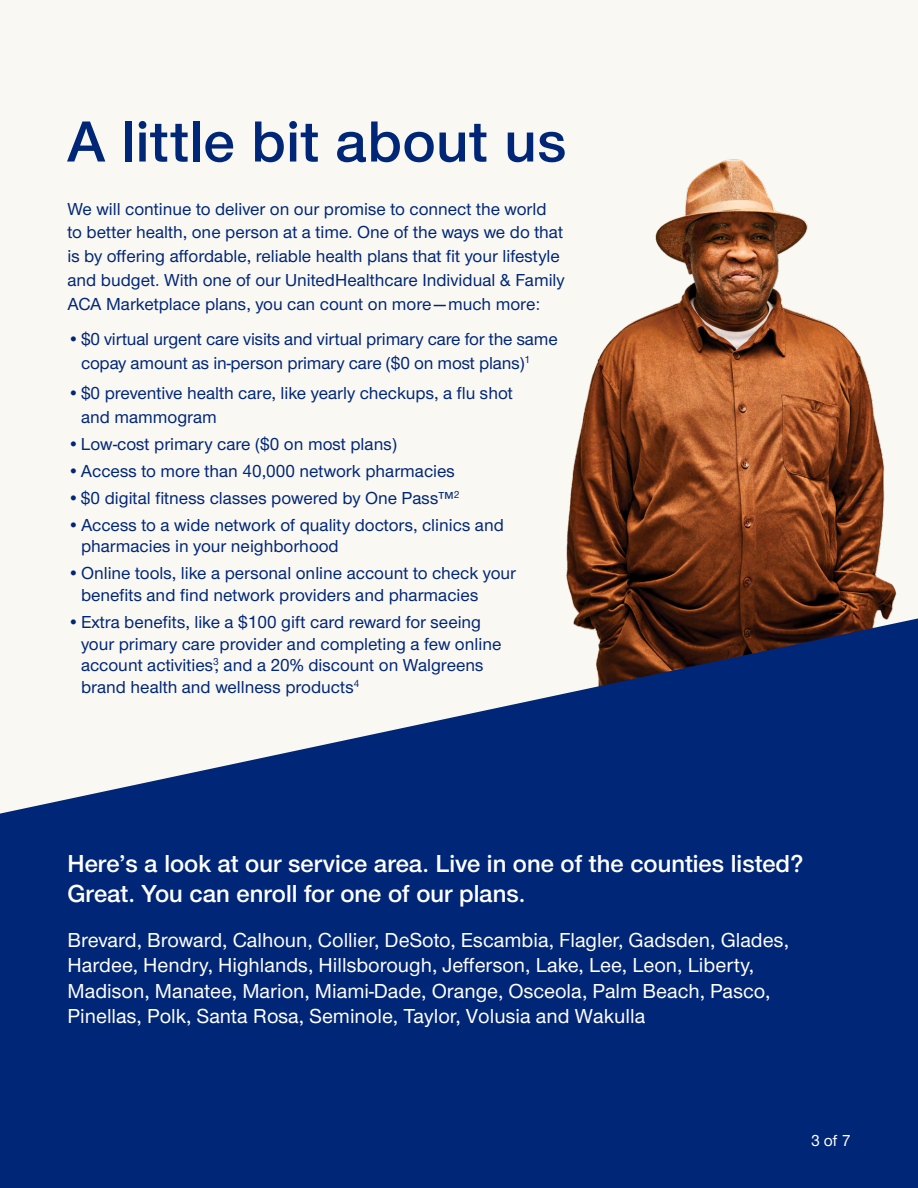
<style>
.page{position:relative;width:918px;height:1188px;background:#fff}
.page>*{position:absolute;margin:0;border:0;box-sizing:border-box;transform-origin:0 0}
.t1{font:600 60px "UHC Sans";letter-spacing:.01em;color:#002677}
.t2{font:600 25.5px/30px "UHC Sans";color:#fff}
.t3{font:500 21px/25.2px "UHC Sans";color:#fff}
.t4{font:500 18px/24px "UHC Sans";color:#002677}
.t5{font:500 16.5px "UHC Sans";color:#fff}
</style>
<div class="page">
<div style="left:0;top:0;width:918px;height:819px;background:#faf8f2"></div>
<img style="left:566px;top:159px;width:331px;height:459px">
<svg style="left:0;top:618px;width:918px;height:570px;fill:#002677"></svg>
<h2 class="t1" style="left:68px;top:102px;width:500px">A little bit about us</h2>
<p class="t4" style="left:68px;top:196px;width:499px">We will continue to deliver on our promise to connect the world to better health, one person at a time. One of the ways we do that is by offering affordable, reliable health plans that fit your lifestyle and budget. With one of our UnitedHealthcare Individual &amp; Family ACA Marketplace plans, you can count on more —much more:</p>
<p class="t4" style="left:81px;top:327px;width:478px;text-indent:-14px">•$0 virtual urgent care visits and virtual primary care for the same copay amount as in-person primary care ($0 on most plans)<sup>1</sup></p>
<p class="t4" style="left:81px;top:380px;width:433px;text-indent:-14px">•$0 preventive health care, like yearly checkups, a flu shot and mammogram</p>
<p class="t4" style="left:67px;top:431px;width:331px">•Low-cost primary care ($0 on most plans)</p>
<p class="t4" style="left:67px;top:458px;width:389px">•Access to more than 40,000 network pharmacies</p>
<p class="t4" style="left:67px;top:485px;width:393px">•$0 digital fitness classes powered by One Pass™<sup>2</sup></p>
<p class="t4" style="left:81px;top:513px;width:424px;line-height:21.6px;text-indent:-14px">•Access to a wide network of quality doctors, clinics and pharmacies in your neighborhood</p>
<p class="t4" style="left:81px;top:562px;width:437px;line-height:21.6px;text-indent:-14px">•Online tools, like a personal online account to check your benefits and find network providers and pharmacies</p>
<p class="t4" style="left:81px;top:610px;width:422px;line-height:21.6px;text-indent:-14px">•Extra benefits, like a $100 gift card reward for seeing your primary care provider and completing a few online account activities<sup>3</sup>, and a 20% discount on Walgreens brand health and wellness products<sup>4</sup></p>
<h3 class="t2" style="left:68px;top:848px;width:737px">Here’s a look at our service area. Live in one of the counties listed?<br>Great. You can enroll for one of our plans.</h3>
<p class="t3" style="left:68px;top:927px;width:723px">Brevard, Broward, Calhoun, Collier, DeSoto, Escambia, Flagler, Gadsden, Glades, Hardee, Hendry, Highlands, Hillsborough, Jefferson, Lake, Lee, Leon, Liberty, Madison, Manatee, Marion, Miami-Dade, Orange, Osceola, Palm Beach, Pasco, Pinellas, Polk, Santa Rosa, Seminole, Taylor, Volusia and Wakulla</p>
<p class="t5" style="left:811px;top:1130px;width:41px">3 of 7</p>
</div>
